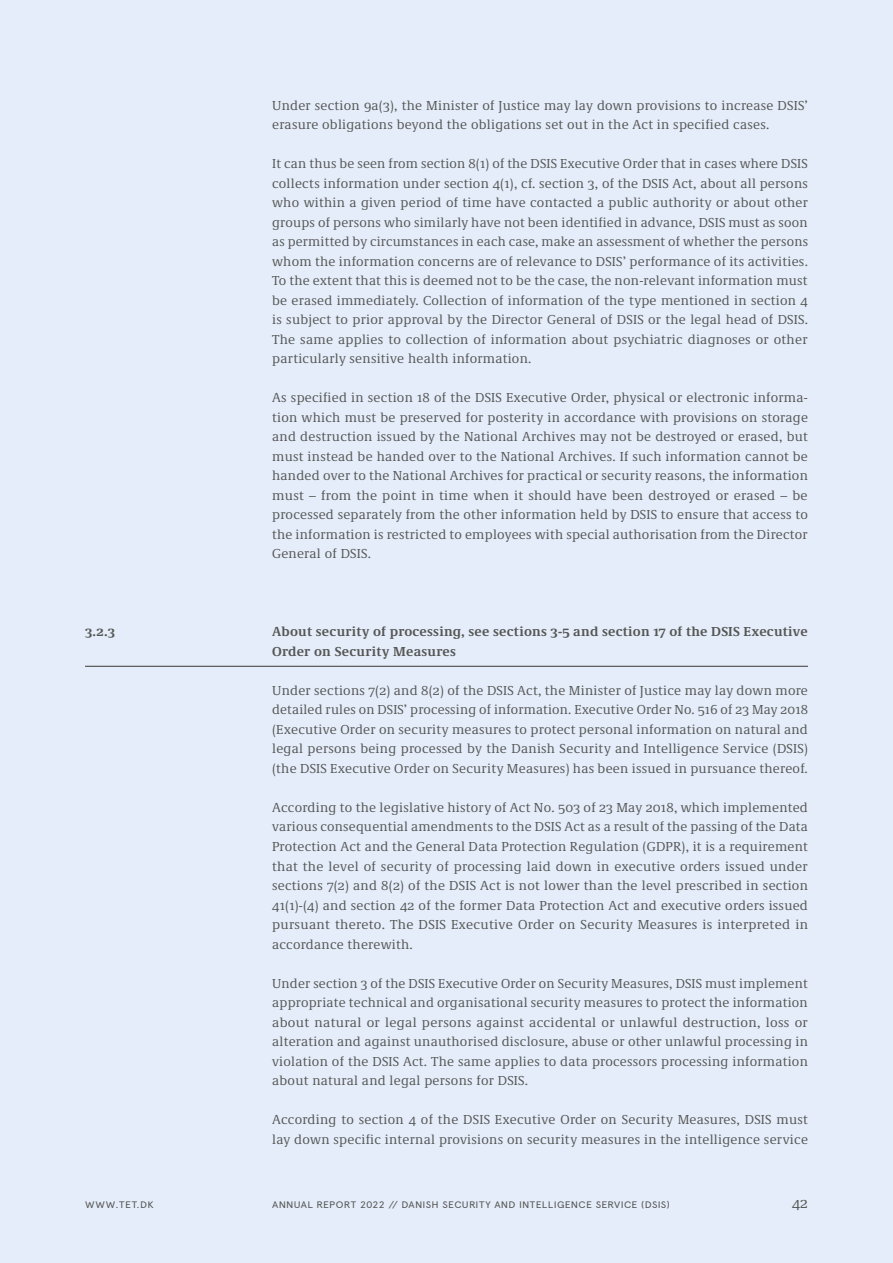
<style>
.page{position:relative;width:893px;height:1263px;background:#e4edf9}
.page>*{position:absolute;margin:0;border:0;box-sizing:border-box;transform-origin:0 0}
.t1{font:15px "Demos Next Pro";color:#565655}
.t2{font:13.5px/19.5px "Demos Next Pro";letter-spacing:.02em;color:#565655;text-align:justify}
.t3{font:700 13.5px/19.5px "Demos Next Pro";letter-spacing:.02em;color:#565655}
.t4{font:9.45px "Apercu 11";letter-spacing:.03em;color:#565655;scale:1.11 1}
</style>
<div class="page">
<hr style="left:85px;top:666px;width:723px;height:1px;background:#565655">
<p class="t2" style="left:272px;top:95px;width:537px">Under section 9a(3), the Minister of Justice may lay down provisions to increase DSIS’ erasure obligations beyond the obligations set out in the Act in specified cases.</p>
<p class="t2" style="left:272px;top:153px;width:537px">It can thus be seen from section 8(1) of the DSIS Executive Order that in cases where DSIS collects information under section 4(1), cf. section 3, of the DSIS Act, about all persons who within a given period of time have contacted a public authority or about other groups of persons who similarly have not been identified in advance, DSIS must as soon as permitted by circumstances in each case, make an assessment of whether the persons whom the information concerns are of relevance to DSIS’ performance of its activities.<br>To the extent that this is deemed not to be the case, the non-relevant information must be erased immediately. Collection of information of the type mentioned in section 4 is subject to prior approval by the Director General of DSIS or the legal head of DSIS.<br>The same applies to collection of information about psychiatric diagnoses or other particularly sensitive health information.</p>
<p class="t2" style="left:272px;top:387px;width:537px">As specified in section 18 of the DSIS Executive Order, physical or electronic informa&shy;tion which must be preserved for posterity in accordance with provisions on storage and destruction issued by the National Archives may not be destroyed or erased, but must instead be handed over to the National Archives. If such information cannot be handed over to the National Archives for practical or security reasons, the information must – from the point in time when it should have been destroyed or erased – be processed separately from the other information held by DSIS to ensure that access to the information is restricted to employees with special authorisation from the Director General of DSIS.</p>
<p class="t3" style="left:85px;top:621px;width:31px">3.2.3</p>
<p class="t3" style="left:272px;top:621px;width:537px">About security of processing, see sections 3-5 and section 17 of the DSIS Executive<br>Order on Security Measures</p>
<p class="t2" style="left:272px;top:680px;width:537px">Under sections 7(2) and 8(2) of the DSIS Act, the Minister of Justice may lay down more detailed rules on DSIS’ processing of information. Executive Order No. 516 of 23 May 2018 (Executive Order on security measures to protect personal information on natural and legal persons being processed by the Danish Security and Intelligence Service (DSIS) (the DSIS Executive Order on Security Measures) has been issued in pursuance thereof.</p>
<p class="t2" style="left:272px;top:797px;width:537px">According to the legislative history of Act No. 503 of 23 May 2018, which implemented various consequential amendments to the DSIS Act as a result of the passing of the Data Protection Act and the General Data Protection Regulation (GDPR), it is a requirement that the level of security of processing laid down in executive orders issued under sections 7(2) and 8(2) of the DSIS Act is not lower than the level prescribed in section 41(1)-(4) and section 42 of the former Data Protection Act and executive orders issued pursuant thereto. The DSIS Executive Order on Security Measures is interpreted in accordance therewith.</p>
<p class="t2" style="left:272px;top:972px;width:537px">Under section 3 of the DSIS Executive Order on Security Measures, DSIS must implement appropriate technical and organisational security measures to protect the information about natural or legal persons against accidental or unlawful destruction, loss or alteration and against unauthorised disclosure, abuse or other unlawful processing in violation of the DSIS Act. The same applies to data processors processing information about natural and legal persons for DSIS.</p>
<p class="t2" style="left:272px;top:1109px;width:537px">According to section 4 of the DSIS Executive Order on Security Measures, DSIS must lay down specific internal provisions on security measures in the intelligence service</p>
<p class="t4" style="left:85px;top:1199px;width:63px">WWW.TET.DK</p>
<p class="t4" style="left:272px;top:1199px;width:360px">ANNUAL REPORT 2022 // DANISH SECURITY AND INTELLIGENCE SERVICE (DSIS)</p>
<p class="t1" style="left:792px;top:1192px;width:17px">42</p>
</div>
